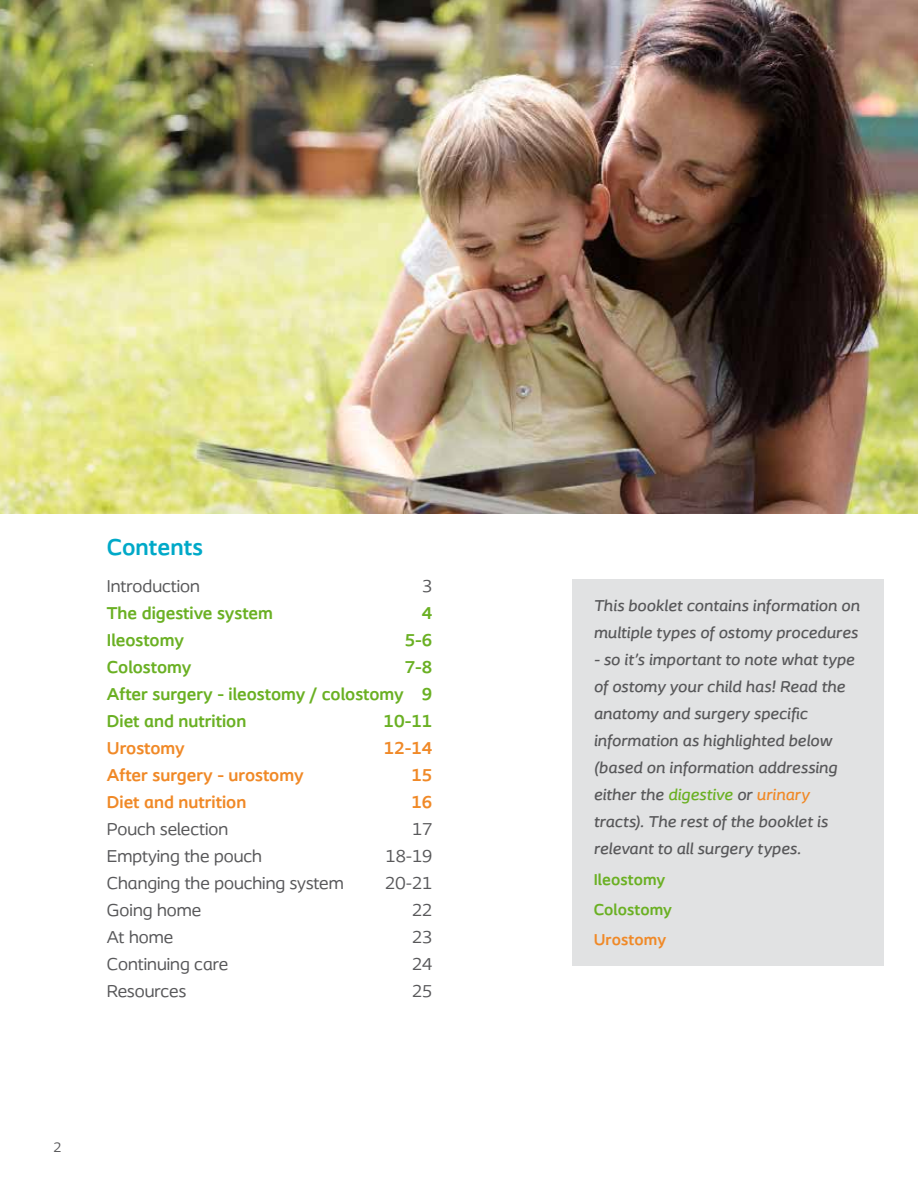
<style>
.page{position:relative;width:918px;height:1188px;background:#fff}
.page>*{position:absolute;margin:0;border:0;box-sizing:border-box;transform-origin:0 0}
.t1{font:700 24px "Coloplast";letter-spacing:.005em;color:#00a9c8}
.t2{font:18px "Coloplast";color:#58585a}
.t3{font:700 18px/27px "Coloplast";color:#6ab023;text-align:justify}
.t4{font:700 18px "Coloplast";color:#f08927}
.t5{font:italic 500 16.5px/27px "Coloplast";letter-spacing:.005em;color:#58585a}
.t6{font:700 16.5px/30.2px "Coloplast";letter-spacing:.005em;color:#6ab023}
.t7{font:700 16.5px "Coloplast";letter-spacing:.005em;color:#f08927}
.t8{font:14.25px "Coloplast";color:#58585a}
.s1{color:#6ab023}
.s2{color:#f08927}
</style>
<div class="page">
<img style="left:0;top:0;width:918px;height:514px">
<div style="left:572px;top:579px;width:312px;height:387px;background:#e1e2e3"></div>
<h1 class="t1" style="left:107px;top:532px;width:98px">Contents</h1>
<p class="t2" style="left:107px;top:576px;width:95px">Introduction</p>
<p class="t2" style="left:422px;top:576px;width:12px">3</p>
<p class="t3" style="left:107px;top:600px;width:168px">The digestive system</p>
<p class="t3" style="left:422px;top:600px;width:12px">4</p>
<p class="t3" style="left:107px;top:627px;width:79px">Ileostomy</p>
<p class="t3" style="left:405px;top:627px;width:29px">5-6</p>
<p class="t3" style="left:107px;top:654px;width:86px">Colostomy</p>
<p class="t3" style="left:107px;top:654px;width:327px;text-indent:298px">7-8<br>After surgery - ileostomy / colostomy 9<br>Diet and nutrition</p>
<p class="t3" style="left:384px;top:708px;width:50px">10-11</p>
<p class="t4" style="left:107px;top:738px;width:79px">Urostomy</p>
<p class="t4" style="left:384px;top:738px;width:50px">12-14</p>
<p class="t4" style="left:107px;top:765px;width:198px">After surgery - urostomy</p>
<p class="t4" style="left:411px;top:765px;width:22px">15</p>
<p class="t4" style="left:107px;top:792px;width:141px">Diet and nutrition</p>
<p class="t4" style="left:411px;top:792px;width:22px">16</p>
<p class="t2" style="left:107px;top:819px;width:123px">Pouch selection</p>
<p class="t2" style="left:412px;top:819px;width:22px">17</p>
<p class="t2" style="left:107px;top:846px;width:157px">Emptying the pouch</p>
<p class="t2" style="left:386px;top:846px;width:48px">18-19</p>
<p class="t2" style="left:107px;top:873px;width:238px">Changing the pouching system</p>
<p class="t2" style="left:385px;top:873px;width:49px">20-21</p>
<p class="t2" style="left:107px;top:900px;width:96px">Going home</p>
<p class="t2" style="left:412px;top:900px;width:22px">22</p>
<p class="t2" style="left:107px;top:927px;width:68px">At home</p>
<p class="t2" style="left:412px;top:927px;width:22px">23</p>
<p class="t2" style="left:107px;top:954px;width:123px">Continuing care</p>
<p class="t2" style="left:412px;top:954px;width:22px">24</p>
<p class="t2" style="left:107px;top:981px;width:81px">Resources</p>
<p class="t2" style="left:412px;top:981px;width:22px">25</p>
<p class="t8" style="left:53px;top:1139px;width:10px">2</p>
<p class="t5" style="left:594px;top:592px;width:268px">This booklet contains information on multiple types of ostomy procedures</p>
<p class="t5" style="left:594px;top:646px;width:262px">- so it’s important to note what type of ostomy your child has! Read the anatomy and surgery specific information as highlighted below (based on information addressing either the <span class="s1">digestive</span> or <span class="s2">urinary </span>tracts). The rest of the booklet is relevant to all surgery types.</p>
<p class="t6" style="left:594px;top:864px;width:80px">Ileostomy<br>Colostomy</p>
<p class="t7" style="left:594px;top:930px;width:74px">Urostomy</p>
</div>
